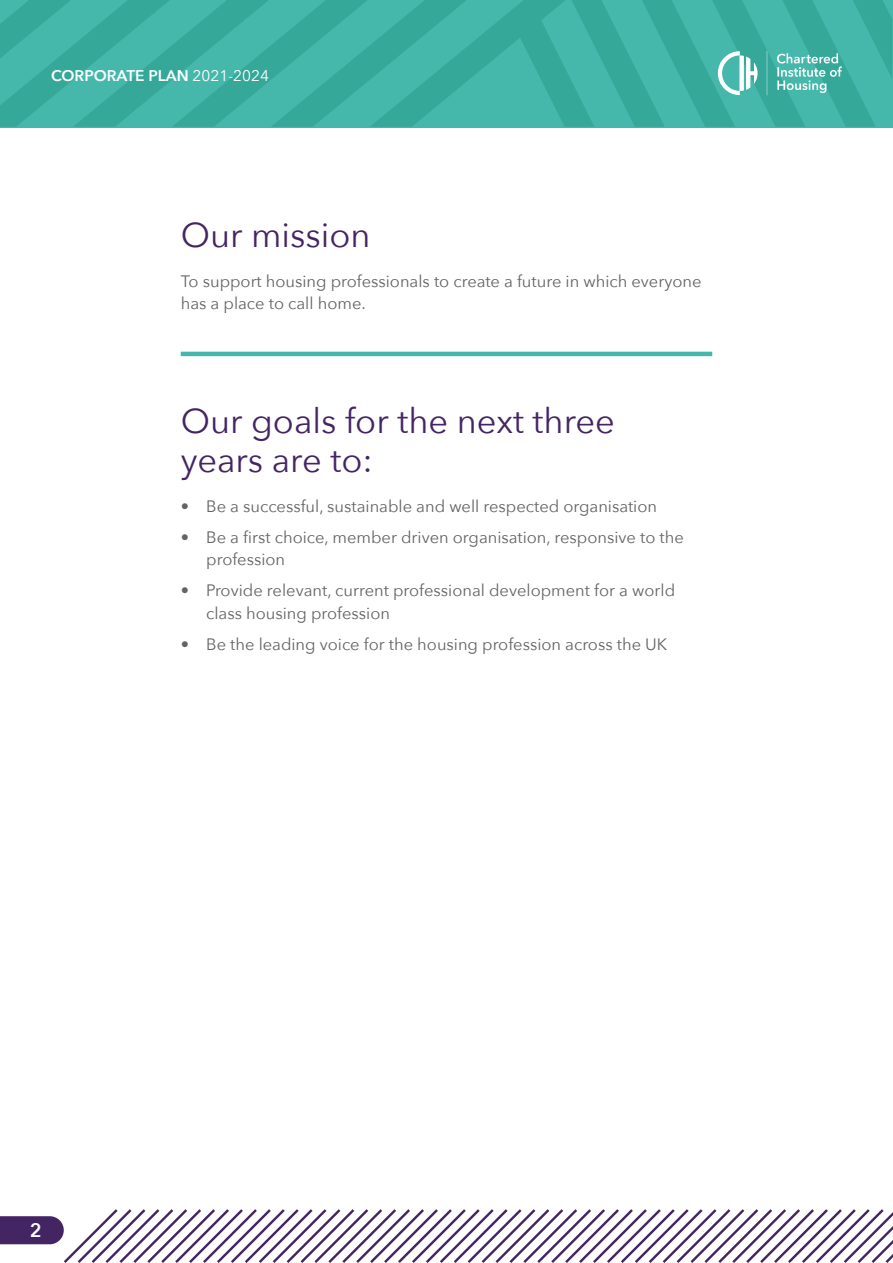
<style>
.page{position:relative;width:893px;height:1263px;background:#fff}
.page>*{position:absolute;margin:0;border:0;box-sizing:border-box;transform-origin:0 0}
.t1{font:34.5px/39px "Avenir Next";color:#442563}
.t2{font:600 19.5px "Avenir Next";color:#fff}
.t3{font:16.5px/22.5px "Avenir Next";color:#636366}
.t4{font:600 15.45px "Avenir Next";color:#fff}
.s1{font-weight:400}
</style>
<div class="page">
<svg style="left:0;top:0;width:892px;height:127px;background:#3eb1a3"></svg>
<svg style="left:777px;top:53px;width:65px;height:40px;background:#6bc3b9"></svg>
<svg style="left:718px;top:51px;width:40px;height:44px"></svg>
<svg style="left:767px;top:51px;width:1px;height:44px"></svg>
<hr style="left:181px;top:352px;width:531px;height:4px;background:#45b8ab">
<svg style="left:0;top:1209px;width:893px;height:54px"></svg>
<p class="t4" style="left:51px;top:62px;width:219px">CORPORATE PLAN <span class="s1">2021-2024</span></p>
<h1 class="t1" style="left:181px;top:214px;width:191px">Our mission</h1>
<p class="t3" style="left:181px;top:269px;width:522px">To support housing professionals to create a future in which everyone has a place to call home.</p>
<h1 class="t1" style="left:181px;top:400px;width:436px">Our goals for the next three years are to:</h1>
<p class="t3" style="left:181px;top:494px;width:478px">• Be a successful, sustainable and well respected organisation</p>
<p class="t3" style="left:206px;top:525px;width:479px;text-indent:-26px">• Be a first choice, member driven organisation, responsive to the profession</p>
<p class="t3" style="left:206px;top:578px;width:470px;text-indent:-26px">• Provide relevant, current professional development for a world class housing profession</p>
<p class="t3" style="left:181px;top:632px;width:488px">• Be the leading voice for the housing profession across the UK</p>
<p class="t2" style="left:30px;top:1214px;width:13px">2</p>
</div>
